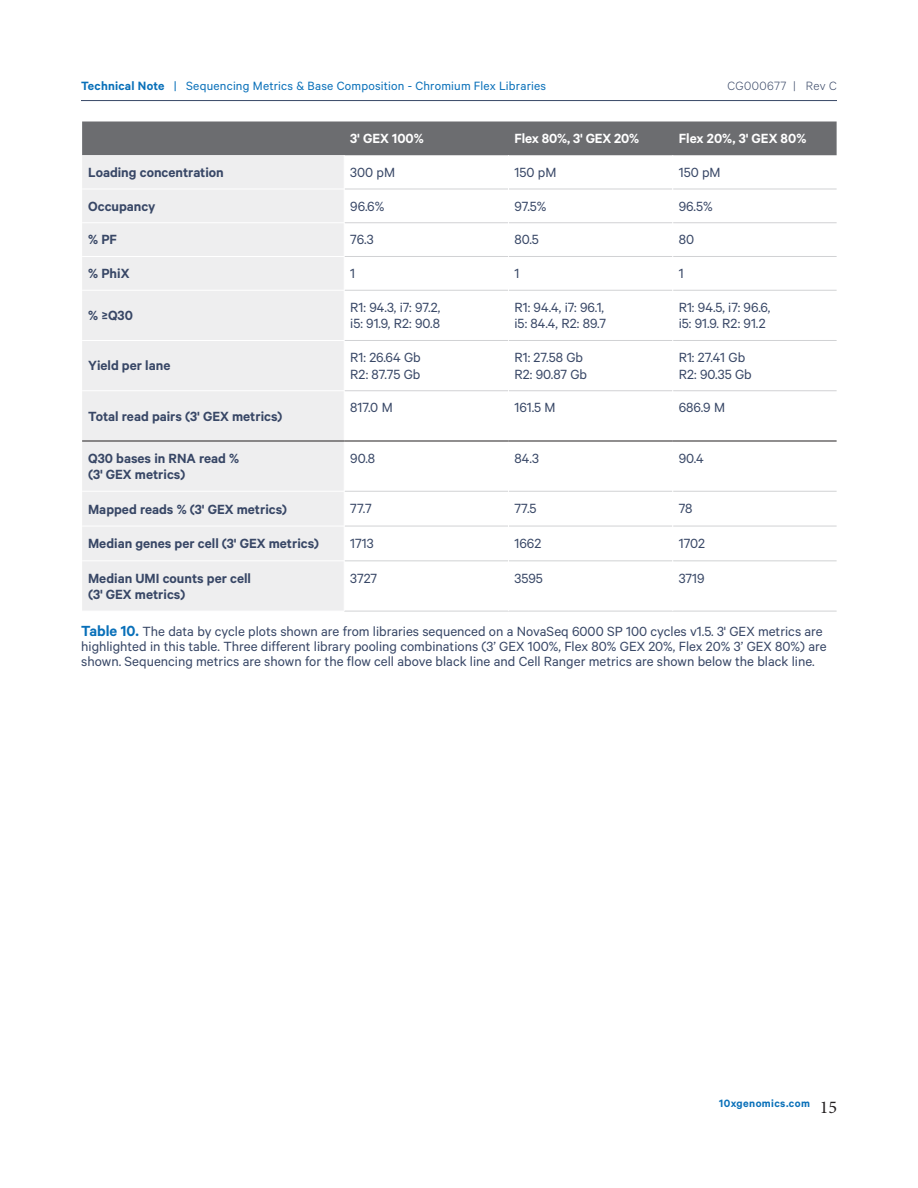
<style>
.page{position:relative;width:918px;height:1188px;background:#fff}
.page>*{position:absolute;margin:0;border:0;box-sizing:border-box;transform-origin:0 0}
.t1{font:18px "Minion Pro";color:#231f20}
.Figure_Legend_Body{font:15px/15px "Calibre";color:#384766}
.Table_body{font:15px "Calibre";color:#384766}
.Table_subheader{font:600 15px/16.5px "Calibre";color:#384766}
.Table_header{font:600 15px "Calibre";letter-spacing:-.005em;color:#fff}
.t2{font:13.5px "Calibre";letter-spacing:.015em;color:#0970b9}
.t3{font:300 13.5px "Calibre";letter-spacing:.03em;color:#384766}
.t4{font:600 12px "Calibre";letter-spacing:.035em;color:#0970b9}
.s1{font-weight:600}
.s2{font-weight:600;font-size:16.5px;color:#0970b9}
</style>
<div class="page">
<hr style="left:81px;top:100px;width:756px;height:1px;background:#384766">
<div style="left:82px;top:122px;width:755px;height:33px;background:#6c6d70"></div>
<div style="left:82px;top:155px;width:262px;height:456px;background:#eeeeef"></div>
<hr style="left:344px;top:189px;width:164px;height:1px;background:#d1d2d4">
<hr style="left:509px;top:189px;width:164px;height:1px;background:#d1d2d4">
<hr style="left:673px;top:189px;width:164px;height:1px;background:#d1d2d4">
<hr style="left:344px;top:222px;width:164px;height:1px;background:#d1d2d4">
<hr style="left:509px;top:222px;width:164px;height:1px;background:#d1d2d4">
<hr style="left:673px;top:222px;width:164px;height:1px;background:#d1d2d4">
<hr style="left:344px;top:256px;width:164px;height:1px;background:#d1d2d4">
<hr style="left:509px;top:256px;width:164px;height:1px;background:#d1d2d4">
<hr style="left:673px;top:256px;width:164px;height:1px;background:#d1d2d4">
<hr style="left:344px;top:290px;width:164px;height:1px;background:#d1d2d4">
<hr style="left:509px;top:290px;width:164px;height:1px;background:#d1d2d4">
<hr style="left:673px;top:290px;width:164px;height:1px;background:#d1d2d4">
<hr style="left:344px;top:340px;width:164px;height:1px;background:#d1d2d4">
<hr style="left:509px;top:340px;width:164px;height:1px;background:#d1d2d4">
<hr style="left:673px;top:340px;width:164px;height:1px;background:#d1d2d4">
<hr style="left:344px;top:390px;width:164px;height:1px;background:#d1d2d4">
<hr style="left:509px;top:390px;width:164px;height:1px;background:#d1d2d4">
<hr style="left:673px;top:390px;width:164px;height:1px;background:#d1d2d4">
<hr style="left:344px;top:491px;width:164px;height:1px;background:#d1d2d4">
<hr style="left:509px;top:491px;width:164px;height:1px;background:#d1d2d4">
<hr style="left:673px;top:491px;width:164px;height:1px;background:#d1d2d4">
<hr style="left:344px;top:526px;width:164px;height:1px;background:#d1d2d4">
<hr style="left:509px;top:526px;width:164px;height:1px;background:#d1d2d4">
<hr style="left:673px;top:526px;width:164px;height:1px;background:#d1d2d4">
<hr style="left:344px;top:561px;width:164px;height:1px;background:#d1d2d4">
<hr style="left:509px;top:561px;width:164px;height:1px;background:#d1d2d4">
<hr style="left:673px;top:561px;width:164px;height:1px;background:#d1d2d4">
<hr style="left:344px;top:611px;width:164px;height:1px;background:#d1d2d4">
<hr style="left:508px;top:611px;width:165px;height:1px;background:#d1d2d4">
<hr style="left:673px;top:611px;width:164px;height:1px;background:#d1d2d4">
<hr style="left:344px;top:189px;width:1px;height:34px;background:#fff">
<hr style="left:344px;top:256px;width:1px;height:34px;background:#fff">
<hr style="left:344px;top:290px;width:1px;height:50px;background:#fff">
<hr style="left:344px;top:340px;width:1px;height:51px;background:#fff">
<hr style="left:344px;top:491px;width:1px;height:35px;background:#fff">
<hr style="left:344px;top:526px;width:1px;height:35px;background:#fff">
<hr style="left:344px;top:561px;width:1px;height:50px;background:#fff">
<hr style="left:672px;top:189px;width:1px;height:34px;background:#fff">
<hr style="left:672px;top:256px;width:1px;height:34px;background:#fff">
<hr style="left:672px;top:290px;width:1px;height:50px;background:#fff">
<hr style="left:672px;top:340px;width:1px;height:51px;background:#fff">
<hr style="left:672px;top:491px;width:1px;height:35px;background:#fff">
<hr style="left:672px;top:526px;width:1px;height:35px;background:#fff">
<hr style="left:672px;top:561px;width:1px;height:50px;background:#fff">
<hr style="left:82px;top:189px;width:262px;height:1px;background:#fff">
<hr style="left:82px;top:222px;width:262px;height:1px;background:#fff">
<hr style="left:82px;top:256px;width:262px;height:1px;background:#fff">
<hr style="left:82px;top:290px;width:262px;height:1px;background:#fff">
<hr style="left:82px;top:340px;width:262px;height:1px;background:#fff">
<hr style="left:82px;top:390px;width:262px;height:1px;background:#fff">
<hr style="left:82px;top:491px;width:262px;height:1px;background:#fff">
<hr style="left:82px;top:526px;width:262px;height:1px;background:#fff">
<hr style="left:82px;top:561px;width:262px;height:1px;background:#fff">
<hr style="left:82px;top:441px;width:262px;height:1px;background:#231f20">
<hr style="left:344px;top:441px;width:164px;height:1px;background:#231f20">
<hr style="left:508px;top:441px;width:165px;height:1px;background:#231f20">
<hr style="left:673px;top:441px;width:164px;height:1px;background:#231f20">
<p class="t2" style="left:81px;top:78px;width:467px"><span class="s1">Technical Note</span> | Sequencing Metrics &amp; Base Composition - Chromium Flex Libraries</p>
<p class="t3" style="left:728px;top:78px;width:111px">CG000677 | Rev C</p>
<p class="Table_header" style="left:350px;top:130px;width:75px">3' GEX 100%</p>
<p class="Table_header" style="left:514px;top:130px;width:126px">Flex 80%, 3' GEX 20%</p>
<p class="Table_header" style="left:679px;top:130px;width:129px">Flex 20%, 3' GEX 80%</p>
<p class="Table_subheader" style="left:88px;top:164px;width:137px">Loading concentration</p>
<p class="Table_body" style="left:350px;top:164px;width:46px">300 pM</p>
<p class="Table_body" style="left:514px;top:164px;width:43px">150 pM</p>
<p class="Table_body" style="left:679px;top:164px;width:43px">150 pM</p>
<p class="Table_subheader" style="left:88px;top:197px;width:69px">Occupancy</p>
<p class="Table_body" style="left:350px;top:197px;width:36px">96.6%</p>
<p class="Table_body" style="left:514px;top:197px;width:34px">97.5%</p>
<p class="Table_body" style="left:679px;top:197px;width:35px">96.5%</p>
<p class="Table_subheader" style="left:88px;top:231px;width:31px">% PF</p>
<p class="Table_body" style="left:350px;top:231px;width:25px">76.3</p>
<p class="Table_body" style="left:514px;top:231px;width:26px">80.5</p>
<p class="Table_body" style="left:679px;top:231px;width:17px">80</p>
<p class="Table_subheader" style="left:88px;top:265px;width:43px">% PhiX</p>
<p class="Table_body" style="left:350px;top:265px;width:6px">1</p>
<p class="Table_body" style="left:514px;top:265px;width:6px">1</p>
<p class="Table_body" style="left:679px;top:265px;width:6px">1</p>
<p class="Table_subheader" style="left:88px;top:307px;width:46px">% ≥Q30</p>
<p class="Table_body" style="left:350px;top:299px;width:92px">R1: 94.3, i7: 97.2,</p>
<p class="Table_body" style="left:350px;top:315px;width:91px">i5: 91.9, R2: 90.8</p>
<p class="Table_body" style="left:514px;top:299px;width:91px">R1: 94.4, i7: 96.1,</p>
<p class="Table_body" style="left:514px;top:315px;width:93px">i5: 84.4, R2: 89.7</p>
<p class="Table_body" style="left:679px;top:299px;width:93px">R1: 94.5, i7: 96.6,</p>
<p class="Table_body" style="left:679px;top:315px;width:88px">i5: 91.9. R2: 91.2</p>
<p class="Table_subheader" style="left:88px;top:357px;width:84px">Yield per lane</p>
<p class="Table_subheader" style="left:88px;top:407px;width:196px">Total read pairs (3' GEX metrics)</p>
<p class="Table_body" style="left:350px;top:349px;width:72px">R1: 26.64 Gb</p>
<p class="Table_body" style="left:350px;top:365px;width:72px">R2: 87.75 Gb</p>
<p class="Table_body" style="left:514px;top:349px;width:70px">R1: 27.58 Gb</p>
<p class="Table_body" style="left:514px;top:365px;width:74px">R2: 90.87 Gb</p>
<p class="Table_body" style="left:679px;top:349px;width:68px">R1: 27.41 Gb</p>
<p class="Table_body" style="left:679px;top:365px;width:75px">R2: 90.35 Gb</p>
<p class="Table_body" style="left:350px;top:399px;width:44px">817.0 M</p>
<p class="Table_body" style="left:514px;top:399px;width:43px">161.5 M</p>
<p class="Table_body" style="left:679px;top:399px;width:48px">686.9 M</p>
<p class="Table_subheader" style="left:88px;top:449px;width:153px">Q30 bases in RNA read % (3' GEX metrics)</p>
<p class="Table_body" style="left:350px;top:449px;width:26px">90.8</p>
<p class="Table_body" style="left:514px;top:449px;width:26px">84.3</p>
<p class="Table_body" style="left:679px;top:449px;width:27px">90.4</p>
<p class="Table_subheader" style="left:88px;top:500px;width:200px">Mapped reads % (3' GEX metrics)</p>
<p class="Table_body" style="left:350px;top:500px;width:23px">77.7</p>
<p class="Table_body" style="left:514px;top:500px;width:24px">77.5</p>
<p class="Table_body" style="left:679px;top:500px;width:15px">78</p>
<p class="Table_subheader" style="left:88px;top:535px;width:233px">Median genes per cell (3' GEX metrics)</p>
<p class="Table_body" style="left:350px;top:534px;width:25px">1713</p>
<p class="Table_body" style="left:514px;top:534px;width:28px">1662</p>
<p class="Table_body" style="left:679px;top:534px;width:28px">1702</p>
<p class="Table_subheader" style="left:88px;top:569px;width:164px">Median UMI counts per cell (3' GEX metrics)</p>
<p class="Table_body" style="left:350px;top:569px;width:28px">3727</p>
<p class="Table_body" style="left:514px;top:569px;width:30px">3595</p>
<p class="Table_body" style="left:679px;top:569px;width:27px">3719</p>
<p class="Figure_Legend_Body" style="left:81px;top:623px;width:747px"><span class="s2">Table 10.</span> The data by cycle plots shown are from libraries sequenced on a NovaSeq 6000 SP 100 cycles v1.5. 3' GEX metrics are highlighted in this table. Three different library pooling combinations (3’ GEX 100%, Flex 80% GEX 20%, Flex 20% 3’ GEX 80%) are shown. Sequencing metrics are shown for the flow cell above black line and Cell Ranger metrics are shown below the black line.</p>
<p class="t4" style="left:719px;top:1096px;width:92px">10xgenomics.com</p>
<p class="t1" style="left:820px;top:1095px;width:19px">15</p>
</div>
